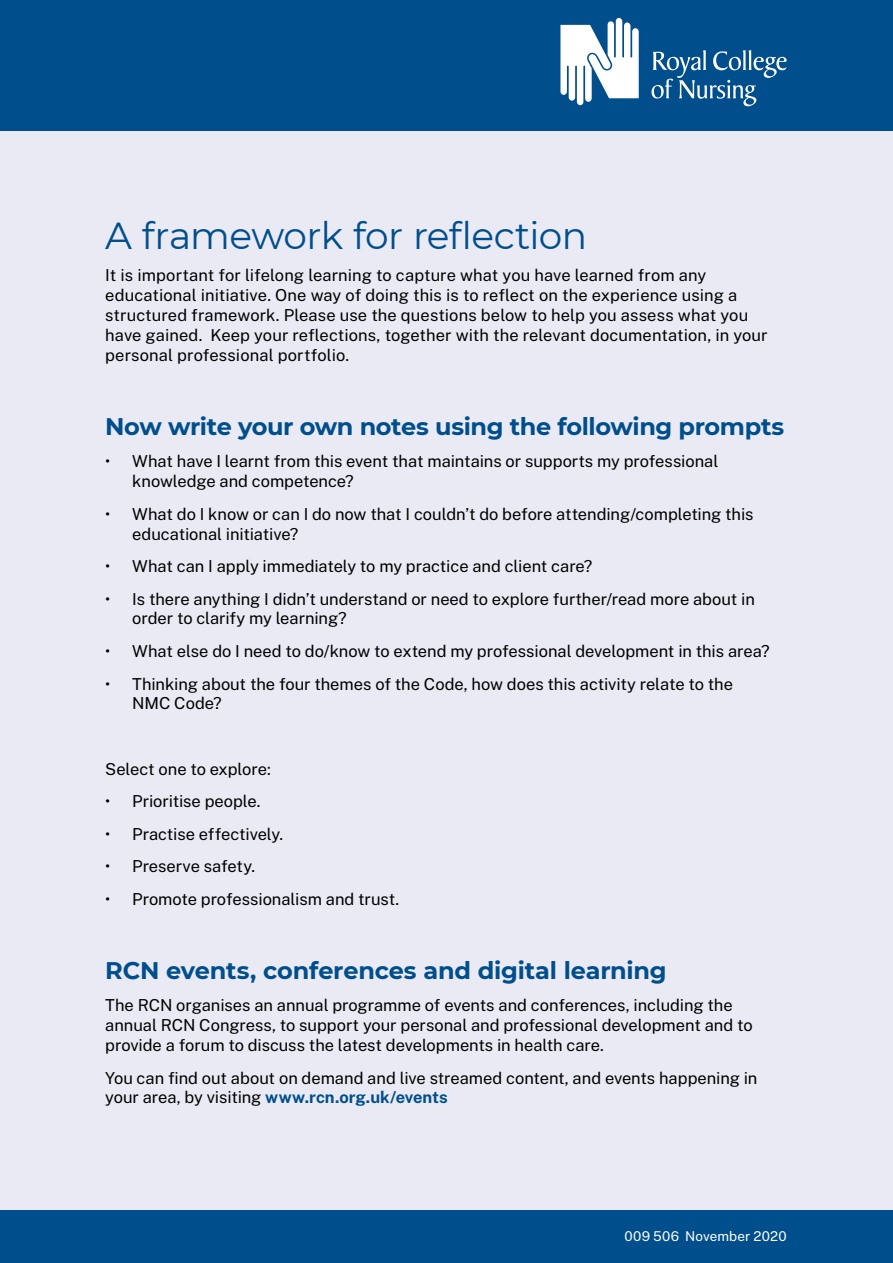
<style>
.page{position:relative;width:893px;height:1263px;background:#e9eaf4}
.page>*{position:absolute;margin:0;border:0;box-sizing:border-box;transform-origin:0 0}
.t1{font:37.5px "Montserrat";letter-spacing:-.015em;color:#014e8c}
.t2{font:700 24px "Montserrat";letter-spacing:-.01em;color:#014e8c}
.t3{font:16.5px/19.8px "Public Sans";color:#000}
.t4{font:13.5px "Public Sans";letter-spacing:.01em;color:#fff}
.s1{font-weight:700;color:#014e8c}
</style>
<div class="page">
<div style="left:0;top:1210px;width:893px;height:53px;background:#014e8c"></div>
<div style="left:0;top:0;width:893px;height:131px;background:#014e8c"></div>
<svg style="left:651px;top:50px;width:136px;height:56px"></svg>
<svg style="left:560px;top:18px;width:79px;height:87px"></svg>
<h1 class="t1" style="left:105px;top:210px;width:484px">A framework for reflection</h1>
<p class="t3" style="left:105px;top:265px;width:664px">It is important for lifelong learning to capture what you have learned from any educational initiative. One way of doing this is to reflect on the experience using a structured framework. Please use the questions below to help you assess what you have gained. Keep your reflections, together with the relevant documentation, in your personal professional portfolio.</p>
<h2 class="t2" style="left:105px;top:409px;width:680px">Now write your own notes using the following prompts</h2>
<p class="t3" style="left:132px;top:450px;width:588px;text-indent:-27px">• What have I learnt from this event that maintains or supports my professional knowledge and competence?</p>
<p class="t3" style="left:132px;top:503px;width:623px;text-indent:-27px">• What do I know or can I do now that I couldn’t do before attending/completing this educational initiative?</p>
<p class="t3" style="left:105px;top:555px;width:489px">• What can I apply immediately to my practice and client care?</p>
<p class="t3" style="left:132px;top:588px;width:624px;text-indent:-27px">• Is there anything I didn’t understand or need to explore further/read more about in order to clarify my learning?</p>
<p class="t3" style="left:105px;top:640px;width:666px">• What else do I need to do/know to extend my professional development in this area?</p>
<p class="t3" style="left:132px;top:673px;width:602px;text-indent:-27px">• Thinking about the four themes of the Code, how does this activity relate to the<br>NMC Code?</p>
<p class="t3" style="left:105px;top:758px;width:167px">Select one to explore:</p>
<p class="t3" style="left:105px;top:790px;width:157px">• Prioritise people.</p>
<p class="t3" style="left:105px;top:823px;width:179px">• Practise effectively.</p>
<p class="t3" style="left:105px;top:855px;width:151px">• Preserve safety.</p>
<p class="t3" style="left:105px;top:888px;width:295px">• Promote professionalism and trust.</p>
<h2 class="t2" style="left:105px;top:953px;width:563px">RCN events, conferences and digital learning</h2>
<p class="t3" style="left:105px;top:994px;width:649px">The RCN organises an annual programme of events and conferences, including the annual RCN Congress, to support your personal and professional development and to provide a forum to discuss the latest developments in health care.</p>
<p class="t3" style="left:105px;top:1067px;width:654px">You can find out about on demand and live streamed content, and events happening in your area, by visiting <span class="s1">www.rcn.org.uk/events</span></p>
<p class="t4" style="left:624px;top:1226px;width:164px">009 506 November 2020</p>
</div>
